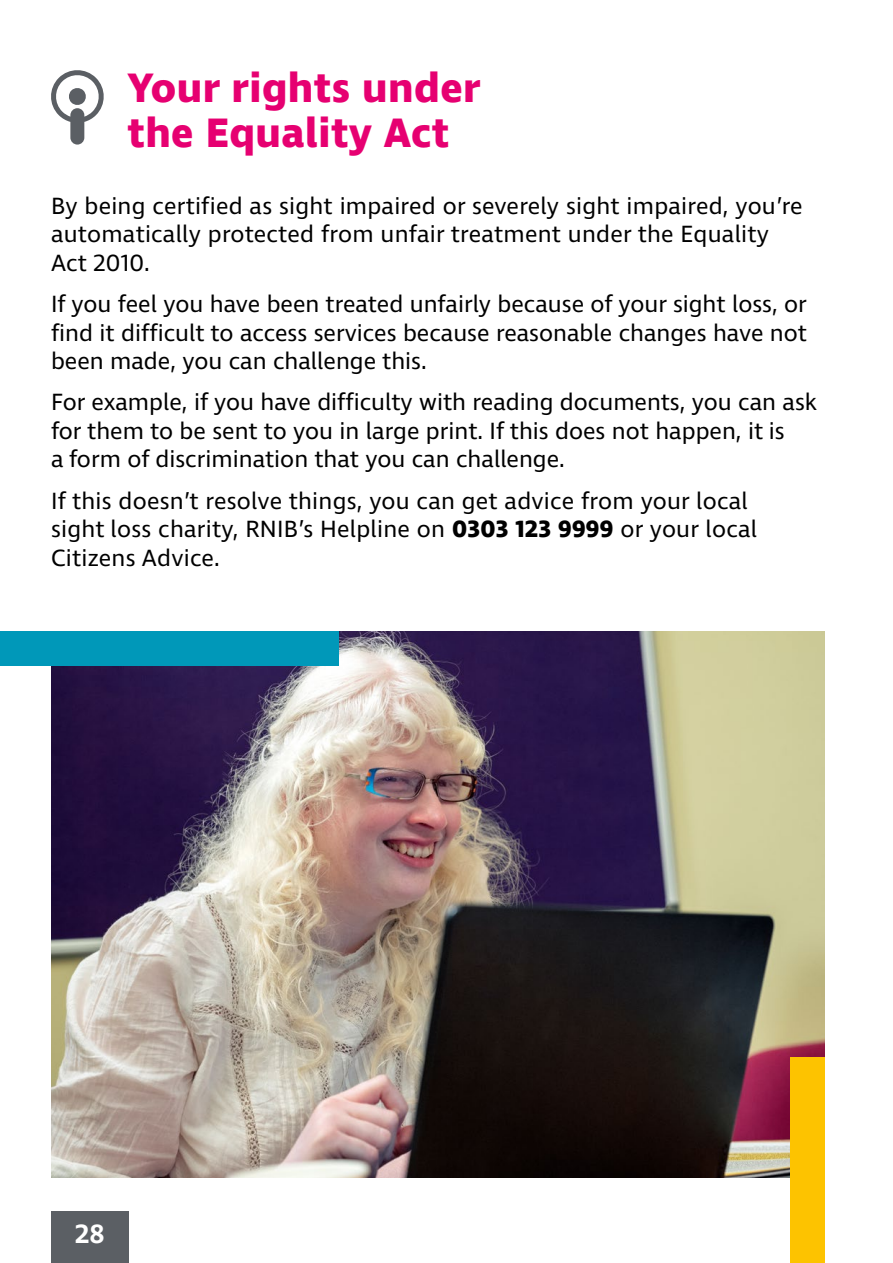
<style>
.page{position:relative;width:893px;height:1263px;background:#fff}
.page>*{position:absolute;margin:0;border:0;box-sizing:border-box;transform-origin:0 0}
.H2_Page_title{font:700 42px/45px "Ingra";letter-spacing:.01em;color:#e60071}
.t1{font:600 27px "Ingra";color:#fff}
.P___Body{font:24px/28.5px "Ingra";color:#000}
.s1{font-weight:700}
</style>
<div class="page">
<svg style="left:51px;top:70px;width:53px;height:75px"></svg>
<div style="left:51px;top:1212px;width:77px;height:51px;background:#5b5f64"></div>
<img style="left:51px;top:631px;width:774px;height:547px">
<div style="left:0;top:631px;width:339px;height:35px;background:#0098b9"></div>
<div style="left:790px;top:1057px;width:35px;height:206px;background:#fdc300"></div>
<h2 class="H2_Page_title" style="left:128px;top:67px;width:355px">Your rights under the Equality Act</h2>
<p class="P___Body" style="left:51px;top:193px;width:753px">By being certified as sight impaired or severely sight impaired, you’re automatically protected from unfair treatment under the Equality<br>Act 2010.</p>
<p class="P___Body" style="left:51px;top:291px;width:757px;text-align:justify">If you feel you have been treated unfairly because of your sight loss, or find it difficult to access services because reasonable changes have not been made, you can challenge this.</p>
<p class="P___Body" style="left:51px;top:389px;width:767px">For example, if you have difficulty with reading documents, you can ask for them to be sent to you in large print. If this does not happen, it is<br>a form of discrimination that you can challenge.</p>
<p class="P___Body" style="left:51px;top:488px;width:708px">If this doesn’t resolve things, you can get advice from your local sight loss charity, RNIB’s Helpline on <span class="s1">0303 123 9999</span> or your local<br>Citizens Advice.</p>
<p class="t1" style="left:75px;top:1217px;width:31px">28</p>
</div>
